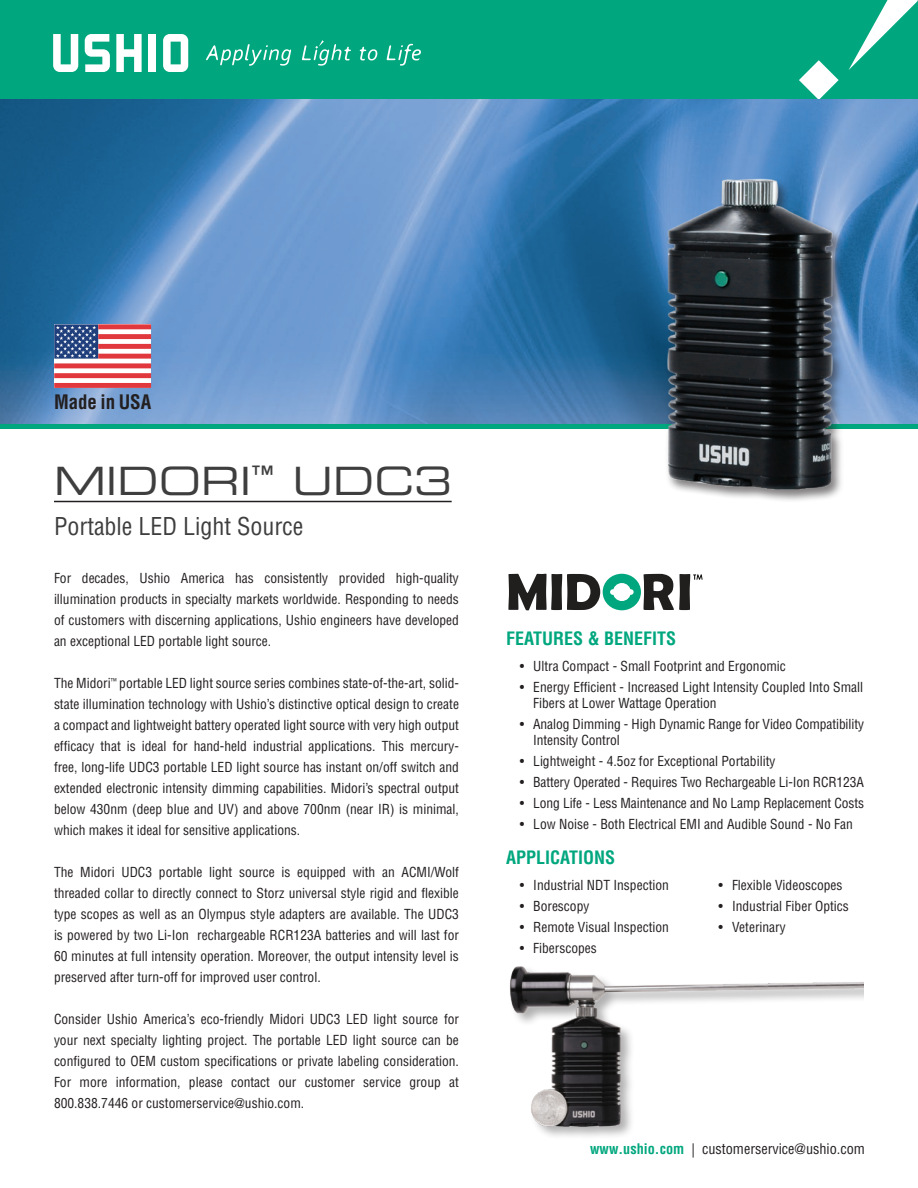
<style>
.page{position:relative;width:918px;height:1188px;background:#fff}
.page>*{position:absolute;margin:0;border:0;box-sizing:border-box;transform-origin:0 0}
.t1{font:39px "Eurostile LT Std Ex 2";color:#3e3e3f}
.t2{font:condensed 24px "Helvetica LT Std";color:#3e3e3f}
.t3{font:700 condensed 19.5px "Helvetica LT Std";color:#231f20}
.t4{font:700 condensed 18px "Helvetica LT Std";color:#00a77e}
.t5{font:condensed 14.25px "Helvetica LT Std";color:#231f20}
.t6{font:condensed 13.5px/21px "Helvetica LT Std";color:#231f20;text-align:justify}
.s1{font-weight:700;color:#00a77e}
</style>
<div class="page">
<img style="left:510px;top:966px;width:354px;height:171px">
<hr style="left:54px;top:501px;width:398px;height:1px;background:#231f20">
<div style="left:0;top:0;width:918px;height:100px;background:#00a77e"></div>
<svg style="left:163px;top:34px;width:25px;height:38px"></svg>
<svg style="left:85px;top:34px;width:25px;height:38px"></svg>
<svg style="left:116px;top:34px;width:26px;height:38px"></svg>
<div style="left:149px;top:34px;width:7px;height:38px;background:#fff"></div>
<svg style="left:53px;top:34px;width:25px;height:38px"></svg>
<svg style="left:360px;top:47px;width:17px;height:13px"></svg>
<svg style="left:387px;top:44px;width:34px;height:22px"></svg>
<svg style="left:302px;top:40px;width:49px;height:26px"></svg>
<svg style="left:206px;top:44px;width:85px;height:22px"></svg>
<svg style="left:799px;top:60px;width:40px;height:40px"></svg>
<svg style="left:849px;top:0;width:69px;height:70px"></svg>
<img style="left:0;top:100px;width:918px;height:324px">
<hr style="left:0;top:424px;width:918px;height:4px;background:#00a77e">
<img style="left:654px;top:167px;width:201px;height:334px">
<svg style="left:54px;top:324px;width:97px;height:64px"></svg>
<svg style="left:508px;top:574px;width:92px;height:36px"></svg>
<div style="left:603px;top:574px;width:38px;height:36px;background:#00a77e;border-radius:50%"></div>
<div style="left:613px;top:583px;width:18px;height:18px;background:#fff;border-radius:50%"></div>
<svg style="left:630px;top:589px;width:4px;height:6px"></svg>
<svg style="left:610px;top:589px;width:4px;height:6px"></svg>
<svg style="left:644px;top:574px;width:59px;height:36px"></svg>
<p class="t3" style="left:54px;top:390px;width:99px">Made in USA</p>
<p class="t1" style="left:54px;top:454px;width:399px">MIDORI<sup>™</sup> UDC3</p>
<p class="t2" style="left:54px;top:511px;width:251px">Portable LED Light Source</p>
<p class="t6" style="left:54px;top:568px;width:407px">For decades, Ushio America has consistently provided high-quality illumination products in specialty markets worldwide. Responding to needs of customers with discerning applications, Ushio engineers have developed an exceptional LED portable light source.</p>
<p class="t6" style="left:54px;top:673px;width:407px">The Midori<sup>™</sup> portable LED light source series combines state-of-the-art, solid&shy;state illumination technology with Ushio’s distinctive optical design to create a compact and lightweight battery operated light source with very high output efficacy that is ideal for hand-held industrial applications. This mercury&shy;free, long-life UDC3 portable LED light source has instant on/off switch and extended electronic intensity dimming capabilities. Midori’s spectral output below 430nm (deep blue and UV) and above 700nm (near IR) is minimal, which makes it ideal for sensitive applications.</p>
<p class="t6" style="left:54px;top:862px;width:407px">The Midori UDC3 portable light source is equipped with an ACMI/Wolf threaded collar to directly connect to Storz universal style rigid and flexible type scopes as well as an Olympus style adapters are available. The UDC3 is powered by two Li-Ion rechargeable RCR123A batteries and will last for 60 minutes at full intensity operation. Moreover, the output intensity level is preserved after turn-off for improved user control.</p>
<p class="t6" style="left:54px;top:1009px;width:407px">Consider Ushio America’s eco-friendly Midori UDC3 LED light source for your next specialty lighting project. The portable LED light source can be configured to OEM custom specifications or private labeling consideration.<br>For more information, please contact our customer service group at 800.838.7446 or customerservice@ushio.com.</p>
<p class="t4" style="left:506px;top:627px;width:172px">FEATURES &amp; BENEFITS</p>
<p class="t6" style="left:520px;top:655px;width:268px">• Ultra Compact - Small Footprint and Ergonomic</p>
<p class="t6" style="left:533px;top:679px;width:331px;line-height:16.2px;text-indent:-14px">• Energy Efficient - Increased Light Intensity Coupled Into Small<br>Fibers at Lower Wattage Operation</p>
<p class="t6" style="left:533px;top:716px;width:332px;line-height:16.2px;text-indent:-14px">• Analog Dimming - High Dynamic Range for Video Compatibility<br>Intensity Control</p>
<p class="t6" style="left:520px;top:751px;width:257px">• Lightweight - 4.5oz for Exceptional Portability</p>
<p class="t6" style="left:520px;top:772px;width:346px">• Battery Operated - Requires Two Rechargeable Li-Ion RCR123A</p>
<p class="t6" style="left:520px;top:793px;width:346px">• Long Life - Less Maintenance and No Lamp Replacement Costs</p>
<p class="t6" style="left:520px;top:814px;width:335px">• Low Noise - Both Electrical EMI and Audible Sound - No Fan</p>
<p class="t4" style="left:506px;top:846px;width:111px">APPLICATIONS</p>
<p class="t6" style="left:520px;top:874px;width:151px">• Industrial NDT Inspection</p>
<p class="t6" style="left:520px;top:895px;width:71px">• Borescopy</p>
<p class="t6" style="left:520px;top:916px;width:151px">• Remote Visual Inspection</p>
<p class="t6" style="left:520px;top:937px;width:79px">• Fiberscopes</p>
<p class="t6" style="left:718px;top:874px;width:126px">• Flexible Videoscopes</p>
<p class="t6" style="left:718px;top:895px;width:132px">• Industrial Fiber Optics</p>
<p class="t6" style="left:718px;top:916px;width:69px">• Veterinary</p>
<p class="t5" style="left:590px;top:1140px;width:276px"><span class="s1">www.ushio.com</span> | customerservice@ushio.com</p>
</div>
